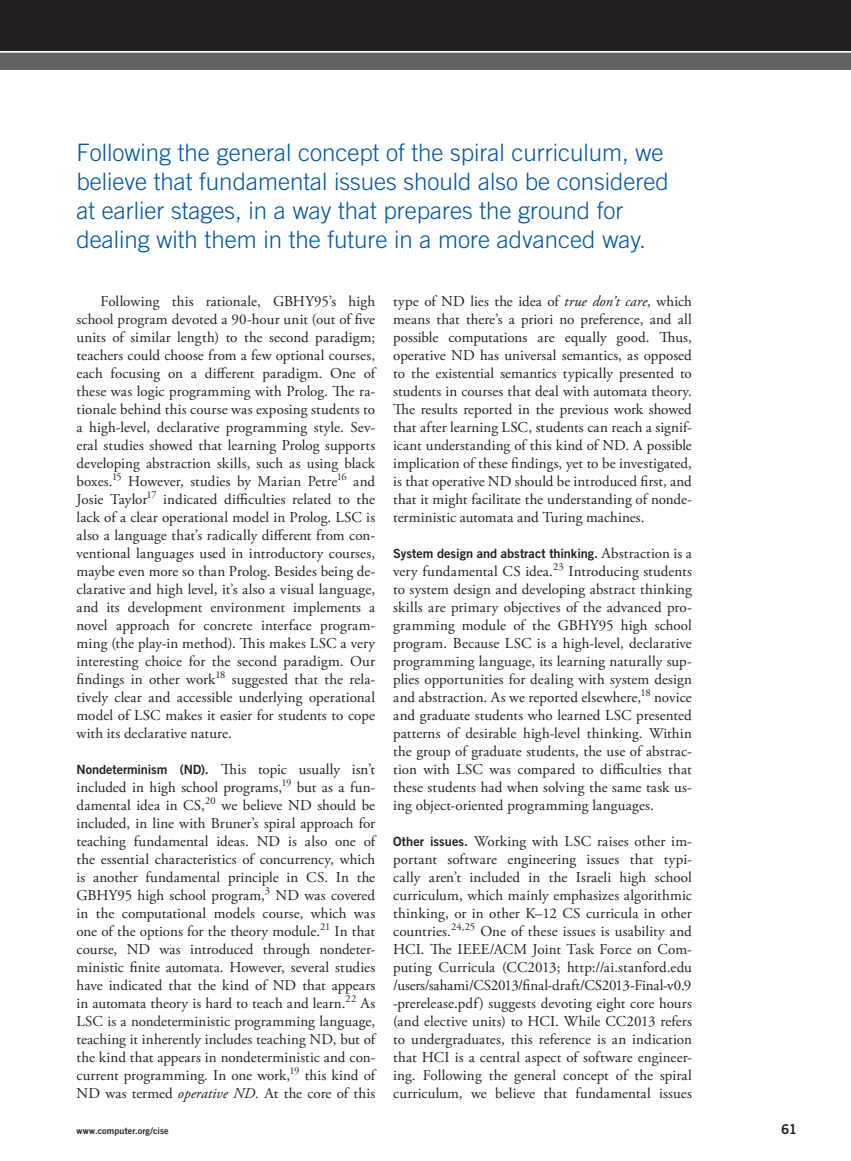
<style>
.page{position:relative;width:851px;height:1161px;background:#fff}
.page>*{position:absolute;margin:0;border:0;box-sizing:border-box;transform-origin:0 0}
.t1{font:300 24px/28.8px "Trade Gothic LT Std";color:#0155a7}
.t2{font:15px/18px "Adobe Garamond Pro";letter-spacing:.01em;color:#231f20;text-align:justify}
.t3{font:13.5px "Trade Gothic LT Std Bd 2";color:#231f20}
.t4{font:12.75px "Trade Gothic LT Std Bd 2";color:#231f20}
.t5{font:9px "Trade Gothic LT Std Bd 2";letter-spacing:.01em;color:#231f20}
.s1{font-family:"Trade Gothic LT Std Bd 2";font-size:12.75px}
.s2{font-style:italic}
.s3{font-family:"Adobe Garamond Pro";font-size:15px}
</style>
<div class="page">
<div style="left:0;top:0;width:850px;height:51px;background:#231f20"></div>
<div style="left:0;top:52px;width:850px;height:18px;background:#636366"></div>
<hr style="left:0;top:51px;width:850px;height:2px;background:#fff">
<h1 class="t1" style="left:76px;top:138px;width:594px">Following the general concept of the spiral curriculum, we believe that fundamental issues should also be considered at earlier stages, in a way that prepares the ground for dealing with them in the future in a more advanced way.</h1>
<p class="t2" style="left:76px;top:293px;width:300px;text-indent:24px">Following this rationale, GBHY95’s high school program devoted a 90-hour unit (out of five units of similar length) to the second paradigm; teachers could choose from a few optional courses, each focusing on a different paradigm. One of these was logic programming with Prolog. The ra&shy;tionale behind this course was exposing students to a high-level, declarative programming style. Sev&shy;eral studies showed that learning Prolog supports developing abstraction skills, such as using black boxes.<sup>15</sup> However, studies by Marian Petre<sup>16</sup> and Josie Taylor<sup>17</sup> indicated difficulties related to the lack of a clear operational model in Prolog. LSC is also a language that’s radically different from con&shy;ventional languages used in introductory courses, maybe even more so than Prolog. Besides being de&shy;clarative and high level, it’s also a visual language, and its development environment implements a novel approach for concrete interface program&shy;ming (the play-in method). This makes LSC a very interesting choice for the second paradigm. Our findings in other work<sup>18</sup> suggested that the rela&shy;tively clear and accessible underlying operational model of LSC makes it easier for students to cope with its declarative nature.</p>
<p class="t2" style="left:76px;top:761px;width:300px"><span class="s1">Nondeterminism (ND).</span> This topic usually isn’t included in high school programs,<sup>19</sup> but as a fun&shy;damental idea in CS,<sup>20</sup> we believe ND should be included, in line with Bruner’s spiral approach for teaching fundamental ideas. ND is also one of the essential characteristics of concurrency, which is another fundamental principle in CS. In the GBHY95 high school program,<sup>3</sup> ND was covered in the computational models course, which was one of the options for the theory module.<sup>21</sup> In that course, ND was introduced through nondeter&shy;ministic finite automata. However, several studies have indicated that the kind of ND that appears in automata theory is hard to teach and learn.<sup>22</sup> As LSC is a nondeterministic programming language, teaching it inherently includes teaching ND, but of the kind that appears in nondeterministic and con&shy;current programming. In one work,<sup>19</sup> this kind of ND was termed <span class="s2">operative ND.</span> At the core of this</p>
<p class="t2" style="left:393px;top:293px;width:300px">type of ND lies the idea of <span class="s2">true don’t care</span>, which means that there’s a priori no preference, and all possible computations are equally good. Thus, operative ND has universal semantics, as opposed to the existential semantics typically presented to students in courses that deal with automata theory.<br>The results reported in the previous work showed that after learning LSC, students can reach a signif&shy;icant understanding of this kind of ND. A possible implication of these findings, yet to be investigated, is that operative ND should be introduced first, and that it might facilitate the understanding of nonde&shy;terministic automata and Turing machines.</p>
<p class="t4" style="left:393px;top:546px;width:300px">System design and abstract thinking. <span class="s3">Abstraction is a</span></p>
<p class="t2" style="left:393px;top:563px;width:300px">very fundamental CS idea.<sup>23</sup> Introducing students to system design and developing abstract thinking skills are primary objectives of the advanced pro&shy;gramming module of the GBHY95 high school program. Because LSC is a high-level, declarative programming language, its learning naturally sup&shy;plies opportunities for dealing with system design and abstraction. As we reported elsewhere,<sup>18</sup> novice and graduate students who learned LSC presented patterns of desirable high-level thinking. Within the group of graduate students, the use of abstrac&shy;tion with LSC was compared to difficulties that these students had when solving the same task us&shy;ing object-oriented programming languages.</p>
<p class="t2" style="left:393px;top:833px;width:300px"><span class="s1">Other issues.</span> Working with LSC raises other im&shy;portant software engineering issues that typi&shy;cally aren’t included in the Israeli high school curriculum, which mainly emphasizes algorithmic thinking, or in other K–12 CS curricula in other countries.<sup>24,25</sup> One of these issues is usability and HCI. The IEEE/ACM Joint Task Force on Com&shy;puting Curricula (CC2013; http://ai.stanford.edu /users/sahami/CS2013/final-draft/CS2013-Final-v0.9 -prerelease.pdf) suggests devoting eight core hours (and elective units) to HCI. While CC2013 refers to undergraduates, this reference is an indication that HCI is a central aspect of software engineer&shy;ing. Following the general concept of the spiral curriculum, we believe that fundamental issues</p>
<p class="t5" style="left:76px;top:1125px;width:94px">www.computer.org/cise</p>
<p class="t3" style="left:781px;top:1121px;width:17px">61</p>
</div>
